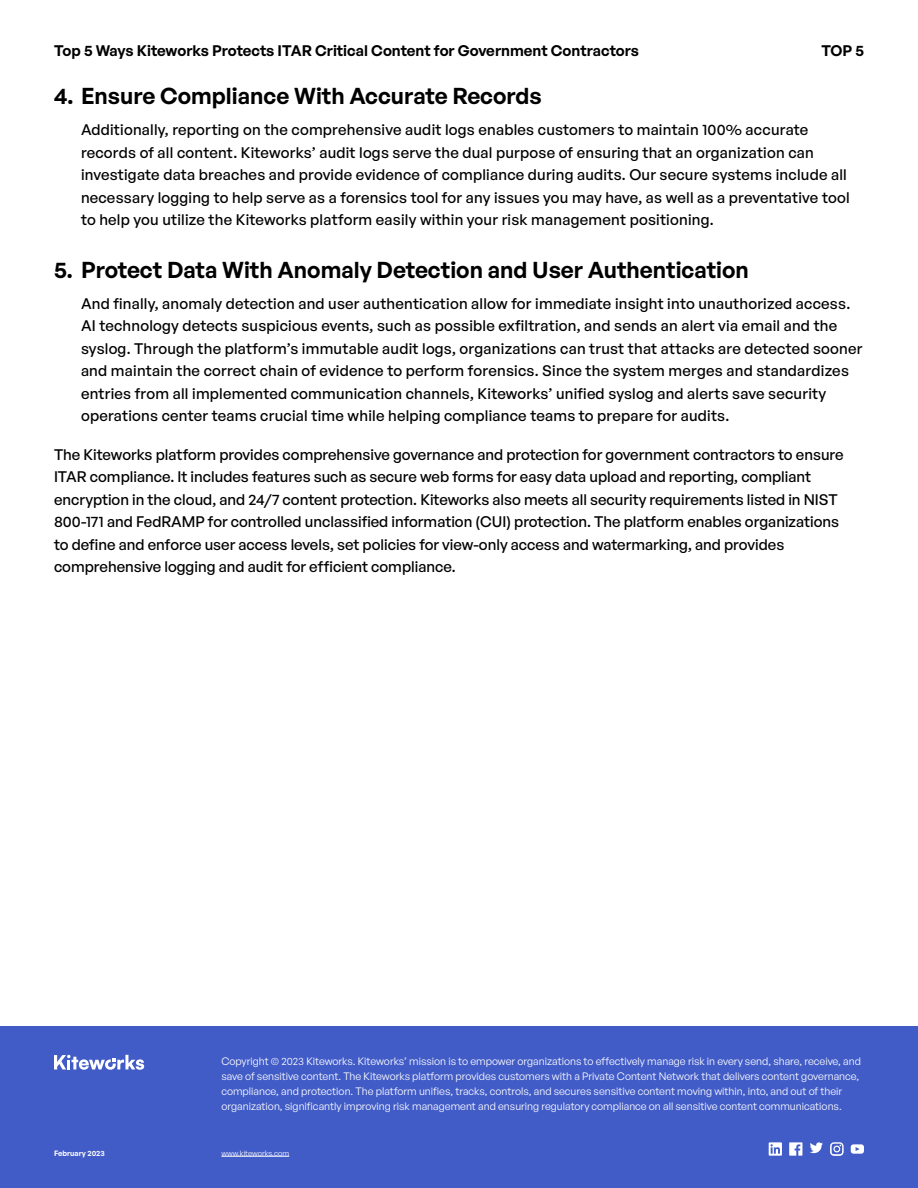
<style>
.page{position:relative;width:918px;height:1188px;background:#fff}
.page>*{position:absolute;margin:0;border:0;box-sizing:border-box;transform-origin:0 0}
.t1{font:600 22.5px "General Sans";color:#000}
.t2{font:500 15px/22.5px "General Sans";letter-spacing:.015em;color:#000}
.t3{font:600 15px "General Sans";color:#000}
.t4{font:10.5px/15px "General Sans";color:#fff}
.t5{font:7.5px "General Sans";color:#fff}
.t6{font:600 7.5px "General Sans";color:#fff}
</style>
<div class="page">
<div style="left:0;top:1026px;width:918px;height:162px;background:#425cc7"></div>
<hr style="left:221px;top:1156px;width:68px;height:1px;background:#fff">
<svg style="left:54px;top:1055px;width:90px;height:15px"></svg>
<svg style="left:769px;top:1142px;width:13px;height:14px"></svg>
<svg style="left:789px;top:1142px;width:13px;height:14px"></svg>
<svg style="left:810px;top:1142px;width:13px;height:11px"></svg>
<svg style="left:830px;top:1142px;width:13px;height:14px"></svg>
<svg style="left:851px;top:1144px;width:13px;height:10px"></svg>
<p class="t3" style="left:54px;top:41px;width:587px">Top 5 Ways Kiteworks Protects ITAR Critical Content for Government Contractors</p>
<p class="t3" style="left:822px;top:41px;width:44px">TOP 5</p>
<h1 class="t1" style="left:54px;top:81px;width:489px">4. Ensure Compliance With Accurate Records</h1>
<p class="t2" style="left:81px;top:118px;width:770px">Additionally, reporting on the comprehensive audit logs enables customers to maintain 100% accurate records of all content. Kiteworks’ audit logs serve the dual purpose of ensuring that an organization can investigate data breaches and provide evidence of compliance during audits. Our secure systems include all necessary logging to help serve as a forensics tool for any issues you may have, as well as a preventative tool to help you utilize the Kiteworks platform easily within your risk management positioning.</p>
<h1 class="t1" style="left:54px;top:255px;width:696px">5. Protect Data With Anomaly Detection and User Authentication</h1>
<p class="t2" style="left:81px;top:292px;width:783px">And finally, anomaly detection and user authentication allow for immediate insight into unauthorized access.<br>AI technology detects suspicious events, such as possible exfiltration, and sends an alert via email and the syslog. Through the platform’s immutable audit logs, organizations can trust that attacks are detected sooner and maintain the correct chain of evidence to perform forensics. Since the system merges and standardizes entries from all implemented communication channels, Kiteworks’ unified syslog and alerts save security operations center teams crucial time while helping compliance teams to prepare for audits.</p>
<p class="t2" style="left:54px;top:443px;width:791px">The Kiteworks platform provides comprehensive governance and protection for government contractors to ensure ITAR compliance. It includes features such as secure web forms for easy data upload and reporting, compliant encryption in the cloud, and 24/7 content protection. Kiteworks also meets all security requirements listed in NIST 800-171 and FedRAMP for controlled unclassified information (CUI) protection. The platform enables organizations to define and enforce user access levels, set policies for view-only access and watermarking, and provides comprehensive logging and audit for efficient compliance.</p>
<p class="t4" style="left:221px;top:1054px;width:641px">Copyright © 2023 Kiteworks. Kiteworks’ mission is to empower organizations to effectively manage risk in every send, share, receive, and save of sensitive content. The Kiteworks platform provides customers with a Private Content Network that delivers content governance, compliance, and protection. The platform unifies, tracks, controls, and secures sensitive content moving within, into, and out of their organization, significantly improving risk management and ensuring regulatory compliance on all sensitive content communications.</p>
<p class="t6" style="left:54px;top:1148px;width:52px">February 2023</p>
<p class="t5" style="left:221px;top:1148px;width:69px">www.kiteworks.com</p>
</div>
